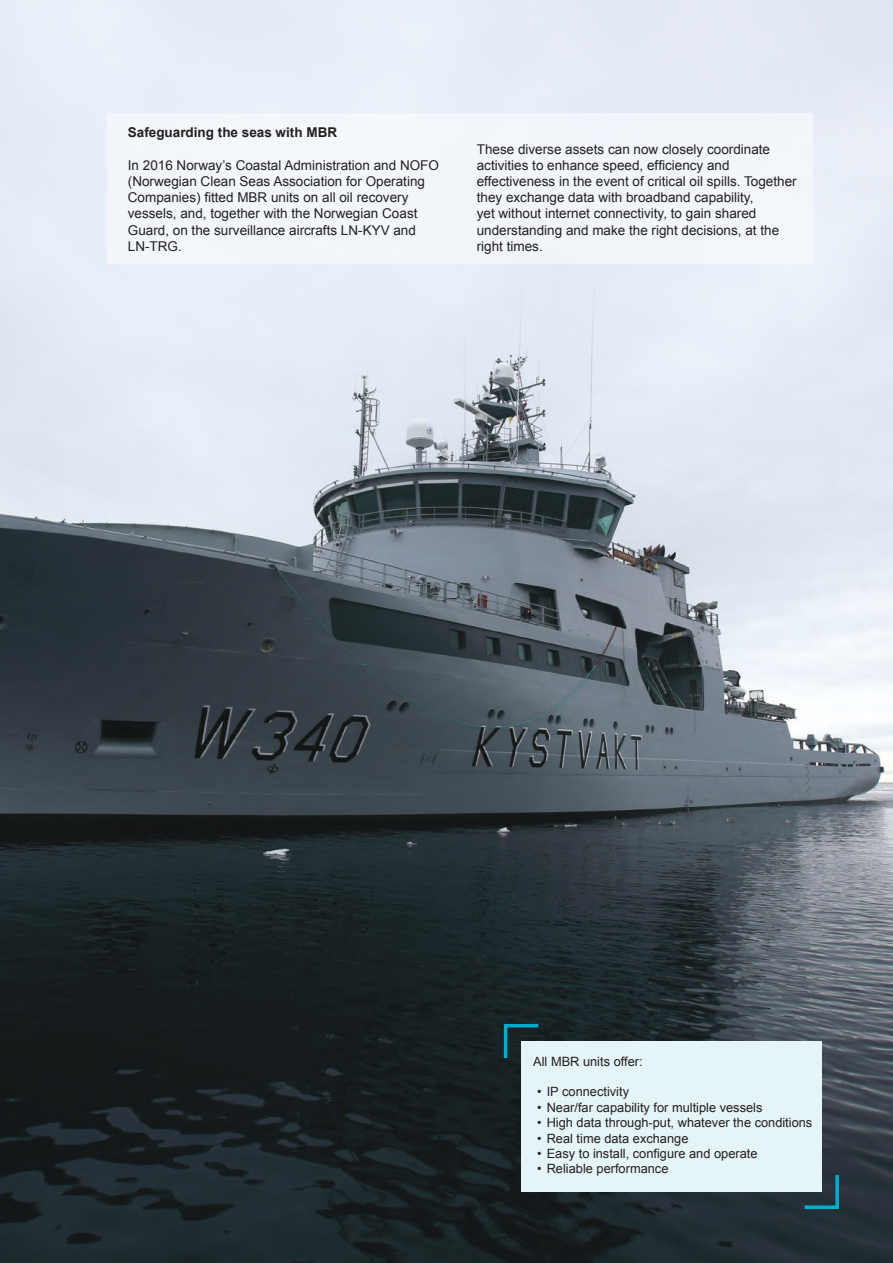
<style>
.page{position:relative;width:893px;height:1263px;background:#fff}
.page>*{position:absolute;margin:0;border:0;box-sizing:border-box;transform-origin:0 0}
.t1{font:13.5px/16.2px "Arial";color:#241f1f}
.t2{font:700 13.5px "Arial";color:#241f1f}
.t3{font:12.75px "Arial";color:#241f1f}
</style>
<div class="page">
<img style="left:0;top:0;width:893px;height:1263px">
<div style="left:521px;top:1041px;width:301px;height:151px;background:#e4f4f9"></div>
<svg style="left:502px;top:1022px;width:40px;height:39px"></svg>
<svg style="left:801px;top:1171px;width:40px;height:40px"></svg>
<div style="left:107px;top:113px;width:706px;height:151px;background:#f2f6fb"></div>
<p class="t2" style="left:128px;top:124px;width:211px">Safeguarding the seas with MBR</p>
<p class="t1" style="left:128px;top:157px;width:313px">In 2016 Norway’s Coastal Administration and NOFO (Norwegian Clean Seas Association for Operating Companies) fitted MBR units on all oil recovery vessels, and, together with the Norwegian Coast Guard, on the surveillance aircrafts LN-KYV and LN-TRG.</p>
<p class="t1" style="left:477px;top:141px;width:321px">These diverse assets can now closely coordinate activities to enhance speed, efficiency and effectiveness in the event of critical oil spills. Together they exchange data with broadband capability,<br>yet without internet connectivity, to gain shared understanding and make the right decisions, at the right times.</p>
<p class="t3" style="left:533px;top:1053px;width:111px">All MBR units offer:</p>
<p class="t3" style="left:537px;top:1083px;width:93px">• IP connectivity</p>
<p class="t3" style="left:537px;top:1099px;width:227px">• Near/far capability for multiple vessels</p>
<p class="t3" style="left:537px;top:1114px;width:277px">• High data through-put, whatever the conditions</p>
<p class="t3" style="left:537px;top:1130px;width:153px">• Real time data exchange</p>
<p class="t3" style="left:537px;top:1145px;width:222px">• Easy to install, configure and operate</p>
<p class="t3" style="left:537px;top:1160px;width:133px">• Reliable performance</p>
</div>
